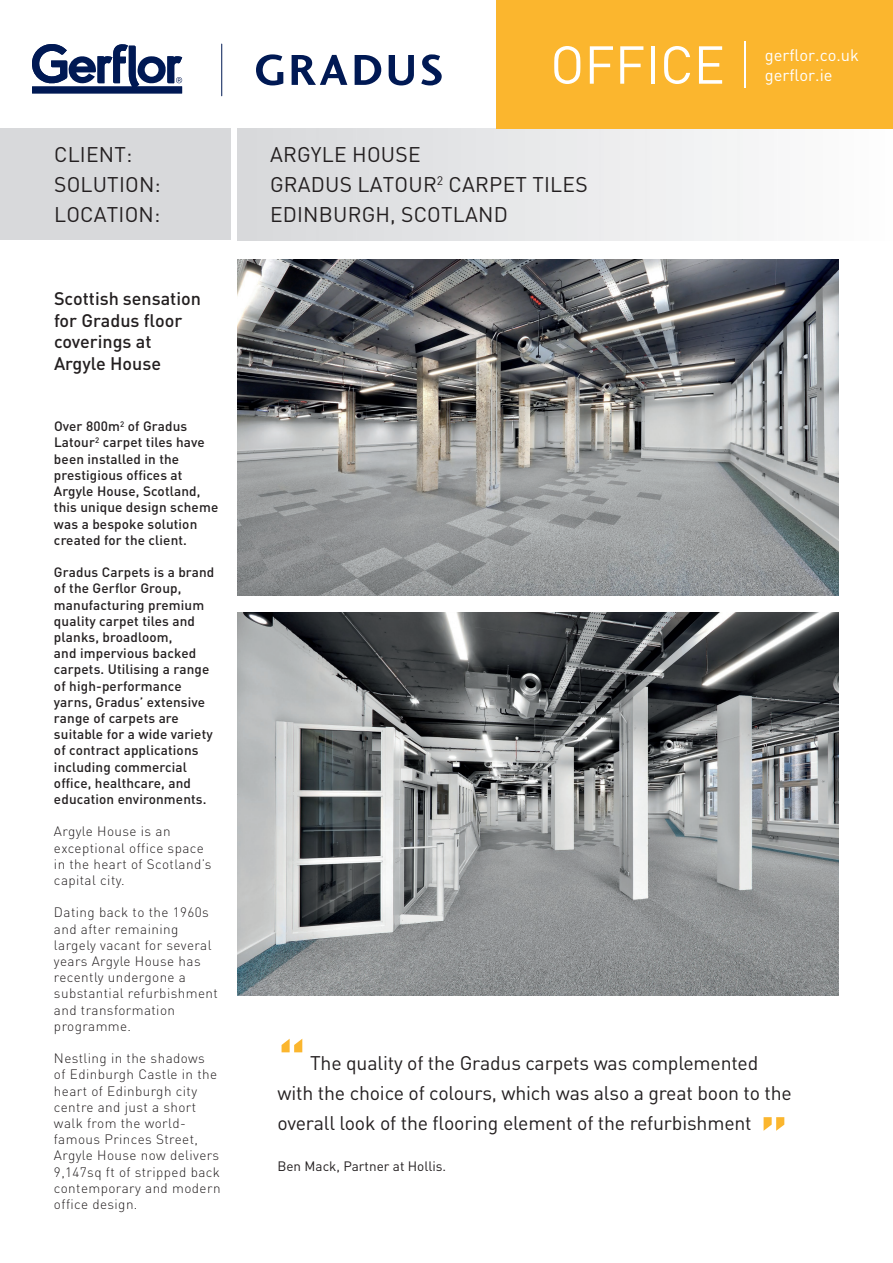
<style>
.page{position:relative;width:893px;height:1263px;background:#fff}
.page>*{position:absolute;margin:0;border:0;box-sizing:border-box;transform-origin:0 0}
.t1{font:700 60px "DIN Pro";color:#fbb62e}
.t2{font:52.5px "DIN Pro";color:#fff}
.t3{font:21px "DIN Pro";letter-spacing:.01em;color:#231f20}
.t4{font:19.5px/30px "DIN Pro";letter-spacing:-.01em;color:#231f20}
.t5{font:500 18px/21.6px "DIN Pro";color:#231f20}
.t6{font:16.5px/19.8px "DIN Pro";color:#fff}
.t7{font:500 13.5px/16.2px "DIN Pro";letter-spacing:.01em;color:#231f20}
.t8{font:300 13.5px/16.2px "DIN Pro";letter-spacing:.03em;color:#231f20}
.t9{font:13.5px "DIN Pro";color:#231f20}
</style>
<div class="page">
<img style="left:237px;top:260px;width:602px;height:335px">
<div style="left:0;top:128px;width:231px;height:112px;background:#d8d9db"></div>
<img style="left:237px;top:128px;width:656px;height:112px">
<div style="left:496px;top:0;width:397px;height:128px;background:#fbb62e"></div>
<hr style="left:744px;top:41px;width:2px;height:47px;background:#fff">
<img style="left:237px;top:612px;width:602px;height:383px">
<svg style="left:256px;top:54px;width:27px;height:31px"></svg>
<svg style="left:292px;top:55px;width:55px;height:30px"></svg>
<svg style="left:355px;top:55px;width:26px;height:30px"></svg>
<svg style="left:389px;top:55px;width:25px;height:30px"></svg>
<svg style="left:421px;top:54px;width:21px;height:31px"></svg>
<svg style="left:32px;top:44px;width:150px;height:49px"></svg>
<hr style="left:221px;top:44px;width:1px;height:52px;background:#001954">
<h2 class="t2" style="left:550px;top:29px;width:176px">OFFICE</h2>
<p class="t6" style="left:765px;top:45px;width:96px">gerflor.co.uk gerflor.ie</p>
<h3 class="t3" style="left:54px;top:140px;width:80px">CLIENT:</h3>
<h3 class="t3" style="left:270px;top:140px;width:152px">ARGYLE HOUSE</h3>
<h3 class="t3" style="left:54px;top:170px;width:108px">SOLUTION:</h3>
<h3 class="t3" style="left:270px;top:170px;width:319px">GRADUS LATOUR<sup>2</sup> CARPET TILES</h3>
<h3 class="t3" style="left:54px;top:200px;width:108px">LOCATION:</h3>
<h3 class="t3" style="left:270px;top:200px;width:239px">EDINBURGH, SCOTLAND</h3>
<h3 class="t5" style="left:54px;top:287px;width:149px">Scottish sensation for Gradus floor coverings at<br>Argyle House</h3>
<p class="t7" style="left:54px;top:418px;width:166px">Over 800m<sup>2</sup> of Gradus<br>Latour<sup>2</sup> carpet tiles have been installed in the prestigious offices at<br>Argyle House, Scotland, this unique design scheme was a bespoke solution created for the client.</p>
<p class="t7" style="left:54px;top:564px;width:162px">Gradus Carpets is a brand of the Gerflor Group, manufacturing premium quality carpet tiles and planks, broadloom,<br>and impervious backed carpets. Utilising a range of high-performance yarns, Gradus’ extensive range of carpets are suitable for a wide variety of contract applications including commercial office, healthcare, and education environments.</p>
<p class="t8" style="left:54px;top:823px;width:159px">Argyle House is an exceptional office space in the heart of Scotland’s capital city.</p>
<p class="t8" style="left:54px;top:904px;width:165px">Dating back to the 1960s and after remaining largely vacant for several years Argyle House has recently undergone a substantial refurbishment and transformation programme.</p>
<p class="t8" style="left:54px;top:1050px;width:168px">Nestling in the shadows<br>of Edinburgh Castle in the heart of Edinburgh city centre and just a short walk from the world&shy;famous Princes Street,<br>Argyle House now delivers<br>9,147sq ft of stripped back contemporary and modern office design.</p>
<h1 class="t1" style="left:277px;top:1025px;width:30px">“</h1>
<h3 class="t4" style="left:277px;top:1047px;width:516px;text-indent:33px">The quality of the Gradus carpets was complemented with the choice of colours, which was also a great boon to the overall look of the flooring element of the refurbishment</h3>
<h1 class="t1" style="left:759px;top:1097px;width:30px">”</h1>
<p class="t9" style="left:277px;top:1156px;width:170px">Ben Mack, Partner at Hollis.</p>
</div>
